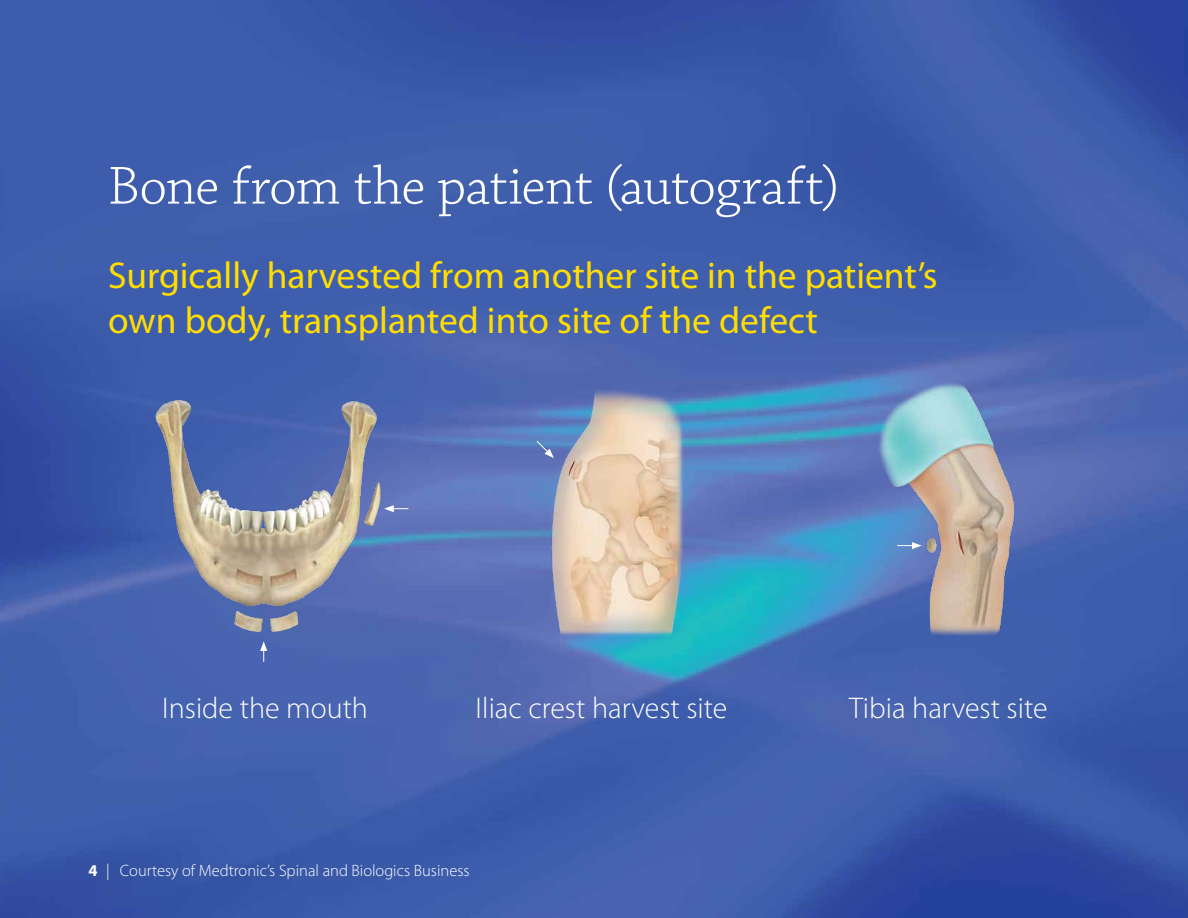
<style>
.page{position:relative;width:1188px;height:918px;background:#fff}
.page>*{position:absolute;margin:0;border:0;box-sizing:border-box;transform-origin:0 0}
.t1{font:300 56.25px "Chaparral Pro";letter-spacing:-.015em;color:#fff}
.t2{font:37.5px/45px "Myriad Pro";color:#fd0}
.t3{font:300 30px "Myriad Pro";color:#fff}
.t4{font:300 16.5px "Myriad Pro";color:#fff}
.s1{font-weight:700}
</style>
<div class="page">
<img style="left:0;top:0;width:1188px;height:918px">
<img style="left:153px;top:398px;width:229px;height:236px">
<img style="left:547px;top:387px;width:141px;height:253px">
<img style="left:868px;top:376px;width:153px;height:265px">
<svg style="left:536px;top:440px;width:18px;height:18px"></svg>
<svg style="left:897px;top:542px;width:25px;height:7px"></svg>
<svg style="left:260px;top:641px;width:7px;height:21px"></svg>
<svg style="left:384px;top:505px;width:24px;height:7px"></svg>
<h1 class="t1" style="left:108px;top:155px;width:733px">Bone from the patient (autograft)</h1>
<p class="t2" style="left:108px;top:252px;width:831px">Surgically harvested from another site in the patient’s own body, transplanted into site of the defect</p>
<p class="t3" style="left:162px;top:690px;width:208px">Inside the mouth</p>
<p class="t3" style="left:476px;top:690px;width:253px">Iliac crest harvest site</p>
<p class="t3" style="left:849px;top:690px;width:200px">Tibia harvest site</p>
<p class="t4" style="left:88px;top:861px;width:383px"><span class="s1">4</span> | Courtesy of Medtronic’s Spinal and Biologics Business</p>
</div>
